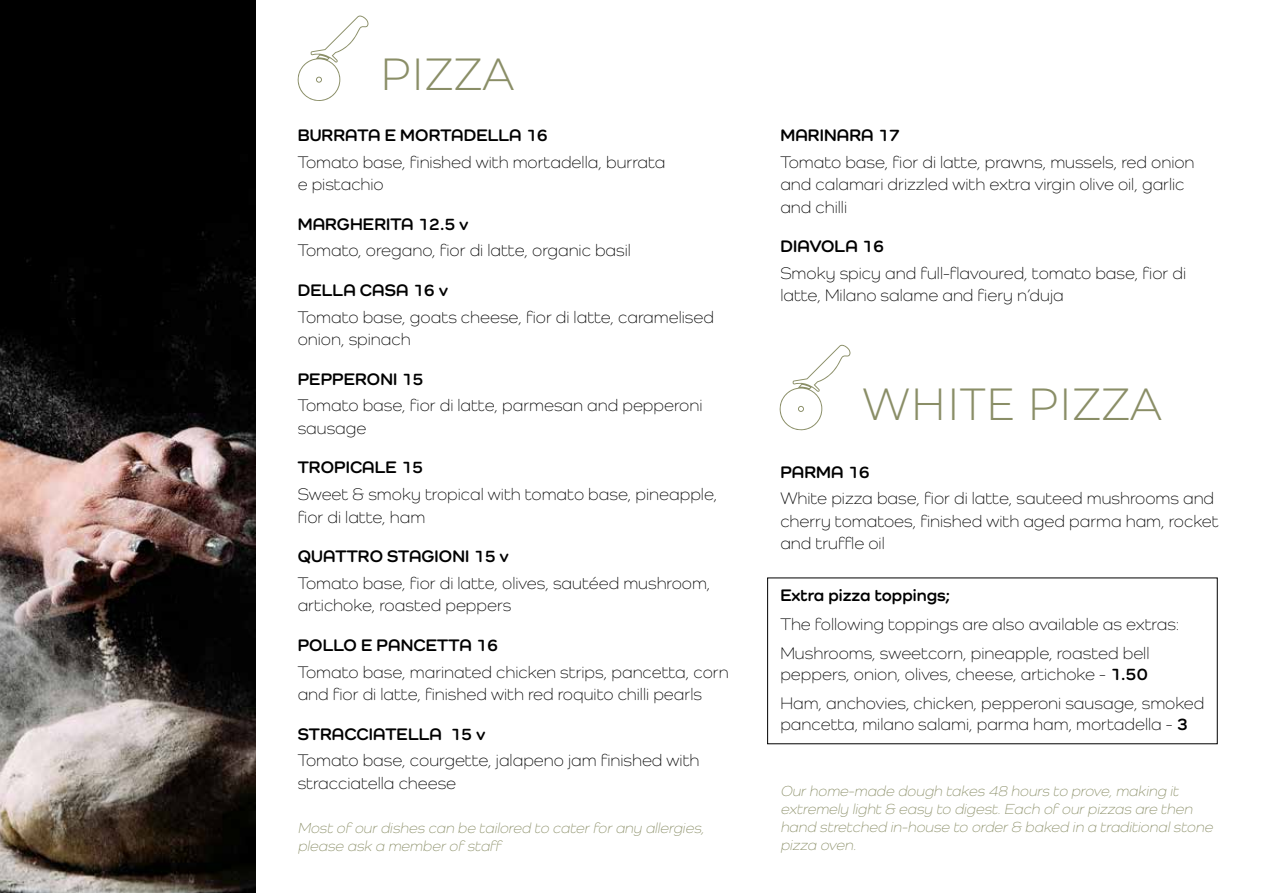
<style>
.page{position:relative;width:1263px;height:893px;background:#fff}
.page>*{position:absolute;margin:0;border:0;box-sizing:border-box;transform-origin:0 0}
.t1{font:300 45px "Montserrat";color:#8a8e67}
.t2{font:300 17.25px/22.5px "Como";color:#000}
.t3{font:700 17.25px "Como";letter-spacing:.01em;color:#000}
.t4{font:italic 300 15px/18px "Como";color:#8a8e67}
.s1{font-weight:700}
</style>
<div class="page">
<svg style="left:297px;top:15px;width:72px;height:86px"></svg>
<img style="left:0;top:0;width:255px;height:893px">
<svg style="left:779px;top:345px;width:71px;height:86px"></svg>
<h1 class="t1" style="left:379px;top:44px;width:136px">PIZZA</h1>
<p class="t3" style="left:298px;top:124px;width:252px">BURRATA E MORTADELLA 16</p>
<p class="t2" style="left:298px;top:150px;width:369px">Tomato base, finished with mortadella, burrata e pistachio</p>
<p class="t3" style="left:298px;top:213px;width:172px">MARGHERITA 12.5 v</p>
<p class="t2" style="left:298px;top:239px;width:335px">Tomato, oregano, fior di latte, organic basil</p>
<p class="t3" style="left:298px;top:279px;width:152px">DELLA CASA 16 v</p>
<p class="t2" style="left:298px;top:305px;width:418px">Tomato base, goats cheese, fior di latte, caramelised onion, spinach</p>
<p class="t3" style="left:298px;top:368px;width:127px">PEPPERONI 15</p>
<p class="t2" style="left:298px;top:394px;width:406px">Tomato base, fior di latte, parmesan and pepperoni sausage</p>
<p class="t3" style="left:298px;top:457px;width:127px">TROPICALE 15</p>
<p class="t2" style="left:298px;top:483px;width:421px">Sweet &amp; smoky tropical with tomato base, pineapple, fior di latte, ham</p>
<p class="t3" style="left:298px;top:546px;width:212px">QUATTRO STAGIONI 15 v</p>
<p class="t2" style="left:298px;top:572px;width:414px">Tomato base, fior di latte, olives, sautéed mushroom, artichoke, roasted peppers</p>
<p class="t3" style="left:298px;top:634px;width:202px">POLLO E PANCETTA 16</p>
<p class="t2" style="left:298px;top:660px;width:432px">Tomato base, marinated chicken strips, pancetta, corn and fior di latte, finished with red roquito chilli pearls</p>
<p class="t3" style="left:298px;top:723px;width:189px">STRACCIATELLA 15 v</p>
<p class="t2" style="left:298px;top:749px;width:403px">Tomato base, courgette, jalapeno jam finished with stracciatella cheese</p>
<p class="t4" style="left:298px;top:818px;width:411px">Most of ourdishes can be tailored to caterforany allergies, please ask a memberof staff</p>
<p class="t3" style="left:780px;top:124px;width:121px">MARINARA 17</p>
<p class="t2" style="left:780px;top:150px;width:416px">Tomato base, fior di latte, prawns, mussels, red onion and calamari drizzled with extra virgin olive oil, garlic and chilli</p>
<p class="t3" style="left:780px;top:236px;width:105px">DIAVOLA 16</p>
<p class="t2" style="left:780px;top:261px;width:407px">Smoky spicy and full-flavoured, tomato base, fior di latte, Milano salame and fiery n’duja</p>
<h1 class="t1" style="left:861px;top:373px;width:302px">WHITE PIZZA</h1>
<p class="t3" style="left:780px;top:461px;width:91px">PARMA 16</p>
<p class="t2" style="left:780px;top:487px;width:440px">White pizza base, fior di latte, sauteed mushrooms and cherry tomatoes, finished with aged parma ham, rocket and truffle oil</p>
<p class="t3" style="left:780px;top:584px;width:171px">Extra pizza toppings;</p>
<p class="t2" style="left:780px;top:609px;width:401px;line-height:29.2px">The following toppings are also available as extras:<br>Mushrooms, sweetcorn, pineapple, roasted bell</p>
<p class="t2" style="left:780px;top:659px;width:426px;line-height:29.2px">peppers, onion, olives, cheese, artichoke - <span class="s1">1.50<br></span>Ham, anchovies, chicken, pepperoni sausage, smoked</p>
<p class="t2" style="left:780px;top:712px;width:409px">pancetta, milano salami, parma ham, mortadella - <span class="s1">3</span></p>
<p class="t4" style="left:780px;top:782px;width:437px">Ourhome-made dough takes 48 hours to prove,making it extremely light &amp; easy to digest.Each of ourpizzas are then hand stretched in-house to order&amp; baked in a traditionalstone pizza oven.</p>
</div>
